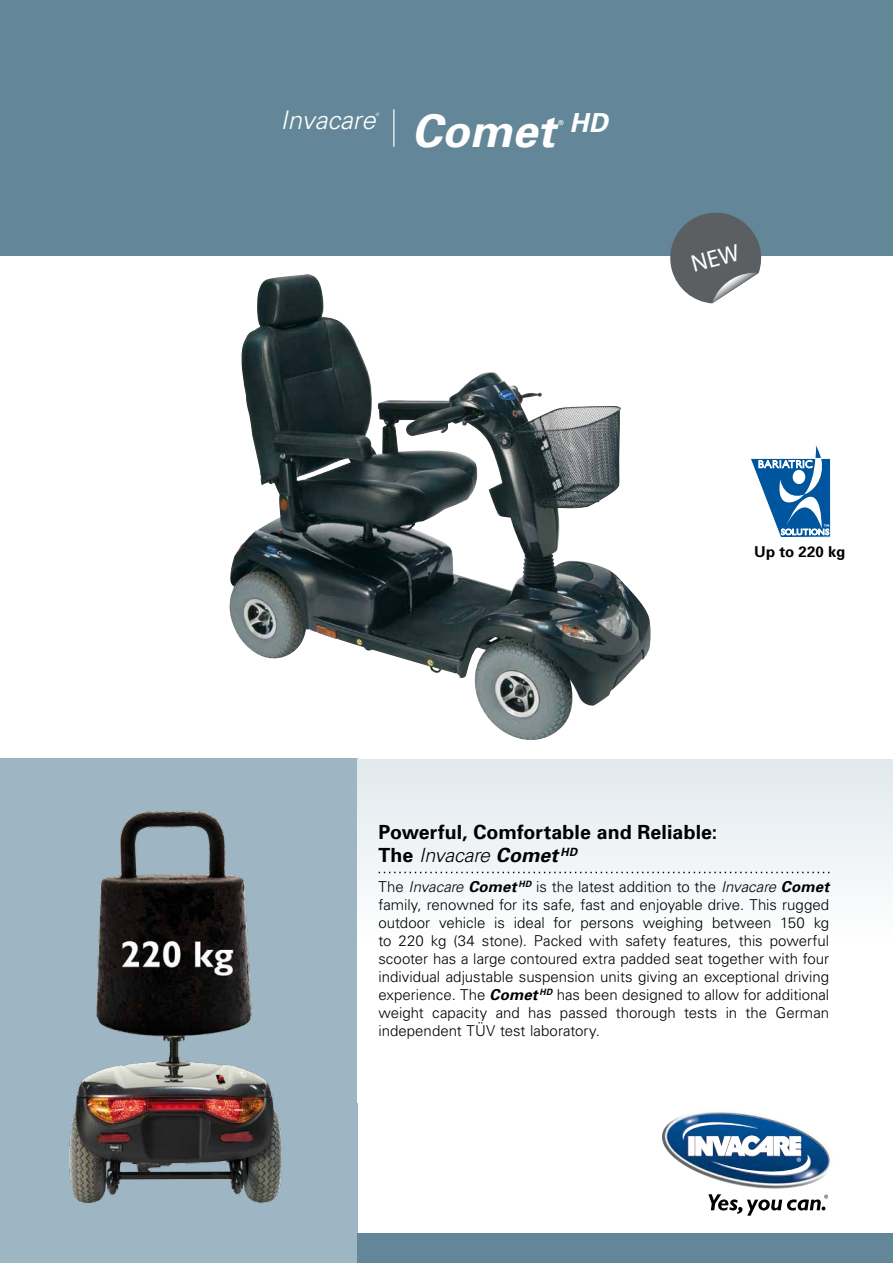
<style>
.page{position:relative;width:893px;height:1263px;background:#fff}
.page>*{position:absolute;margin:0;border:0;box-sizing:border-box;transform-origin:0 0}
.t1{font:italic 700 45px "Univers";letter-spacing:.005em;color:#fff}
.t2{font:italic 700 26.25px "Univers";color:#fff}
.t3{font:italic 300 25.5px "Univers";color:#fff}
.t4{font:700 19.5px/23.4px "Univers";letter-spacing:.005em;color:#000}
.t5{font:300 15px/18px "Univers";color:#000;text-align:justify}
.t6{font:700 15px "Univers";letter-spacing:.005em;color:#000}
.t7{font:italic 700 7.05px "Gill Sans";color:#fff}
.t8{font:italic 300 4.5px "Univers";color:#fff}
.s1{font-weight:300;font-style:italic}
.s2{font-style:italic}
.s3{font-weight:700;font-style:italic}
</style>
<div class="page">
<div style="left:0;top:758px;width:357px;height:505px;background:#9eb6c3"></div>
<img style="left:69px;top:810px;width:213px;height:393px">
<div style="left:357px;top:759px;width:536px;height:343px;background:linear-gradient(to bottom,#e7edf0,#fff)"></div>
<div style="left:0;top:0;width:893px;height:255px;background:#638798"></div>
<img style="left:229px;top:275px;width:422px;height:465px">
<div style="left:357px;top:1233px;width:536px;height:30px;background:#638798"></div>
<svg style="left:379px;top:872px;width:450px;height:1px"></svg>
<img style="left:662px;top:1112px;width:168px;height:77px">
<img style="left:683px;top:1119px;width:127px;height:59px">
<svg style="left:708px;top:1194px;width:120px;height:22px"></svg>
<hr style="left:393px;top:109px;width:1px;height:38px;background:#fff">
<svg style="left:750px;top:444px;width:81px;height:94px"></svg>
<svg style="left:665px;top:212px;width:97px;height:91px"></svg>
<h3 class="t3" style="left:281px;top:105px;width:96px">Invacare</h3>
<p class="t8" style="left:376px;top:111px;width:5px">®</p>
<h1 class="t1" style="left:412px;top:104px;width:145px">Comet</h1>
<p class="t7" style="left:559px;top:118px;width:7px">®</p>
<h2 class="t2" style="left:569px;top:107px;width:40px">HD</h2>
<p class="t6" style="left:754px;top:542px;width:93px">Up to 220 kg</p>
<h3 class="t4" style="left:378px;top:819px;width:340px">Powerful, Comfortable and Reliable:<br>The <span class="s1">Invacare</span> <span class="s2">Comet</span> <sup>HD</sup></h3>
<p class="t5" style="left:378px;top:877px;width:452px">The <span class="s2">Invacare</span> <span class="s3">Comet</span> <sup>HD</sup> is the latest addition to the <span class="s2">Invacare</span> <span class="s3">Comet </span>family, renowned for its safe, fast and enjoyable drive. This rugged outdoor vehicle is ideal for persons weighing between 150 kg to 220 kg (34 stone). Packed with safety features, this powerful scooter has a large contoured extra padded seat together with four individual adjustable suspension units giving an exceptional driving experience. The <span class="s3">Comet</span> <sup>HD</sup> has been designed to allow for additional weight capacity and has passed thorough tests in the German independent TÜV test laboratory.</p>
</div>
